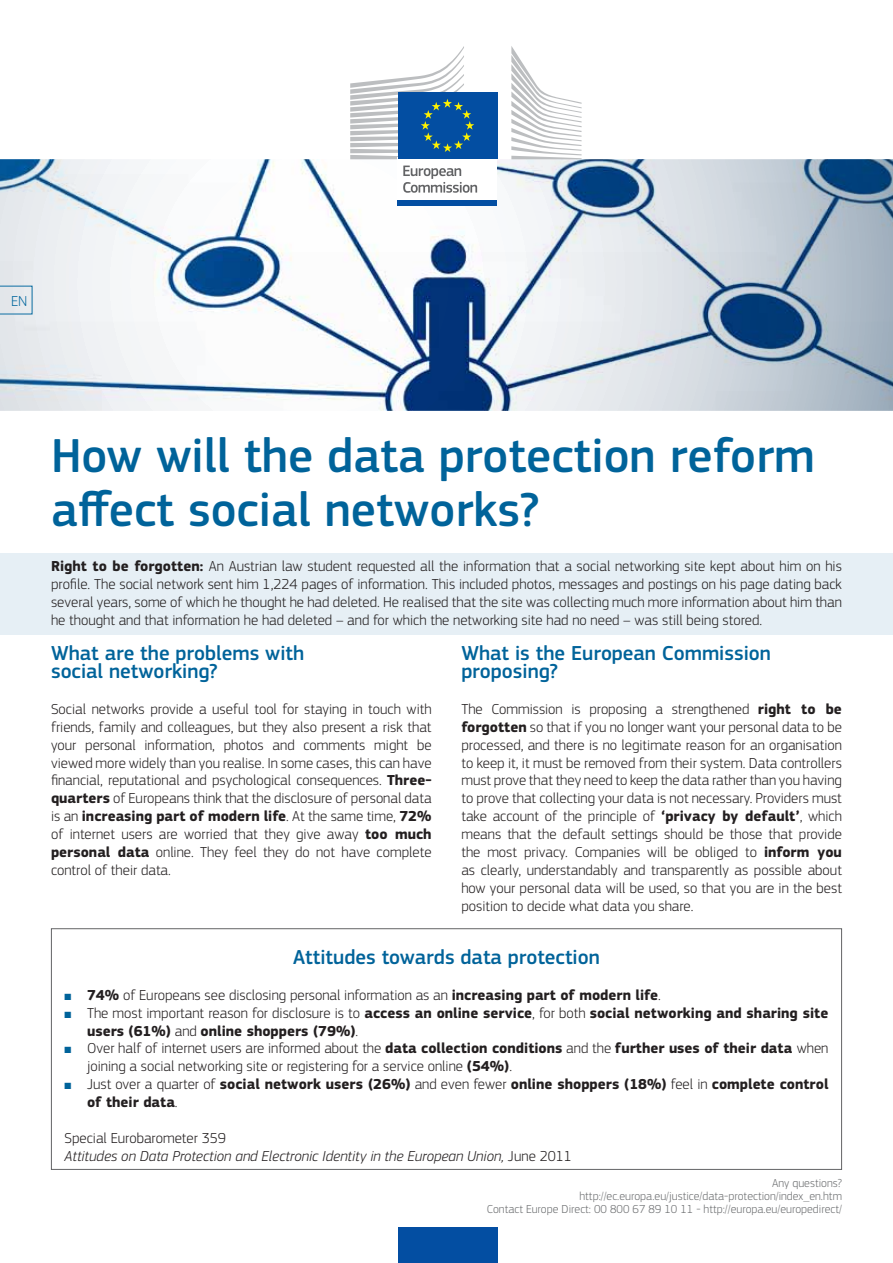
<style>
.page{position:relative;width:893px;height:1263px;background:#fff}
.page>*{position:absolute;margin:0;border:0;box-sizing:border-box;transform-origin:0 0}
.t1{font:500 49.5px/54px "EC Square Sans Pro";color:#00639a}
.t2{font:500 21px/17.9px "EC Square Sans Pro";color:#00639a}
.t3{font:300 15px/17.9px "EC Square Sans Pro";color:#231f20;text-align:justify}
.t4{font:700 15px/17.9px "EC Square Sans Pro";color:#231f20}
.t5{font:italic 300 15px/17.9px "EC Square Sans Pro";color:#231f20}
.t6{font:300 15px "EC Square Sans Pro";color:#00639a}
.t7{font:300 12px/12.8px "EC Square Sans Pro";color:#6d6f71;text-align:right}
.s1{font-weight:700}
.s2{color:#00639a}
.s3{font-weight:300}
.s4{font-style:normal}
</style>
<div class="page">
<img style="left:0;top:159px;width:893px;height:252px">
<div style="left:0;top:553px;width:893px;height:82px;background:#e6eff5"></div>
<div style="left:51px;top:928px;width:791px;height:242px;border:1px solid #636466"></div>
<div style="left:397px;top:157px;width:100px;height:45px;background:#fff"></div>
<div style="left:398px;top:93px;width:99px;height:66px;background:#034ea2"></div>
<svg style="left:350px;top:46px;width:124px;height:113px"></svg>
<div style="left:397px;top:200px;width:100px;height:6px;background:#034ea2"></div>
<svg style="left:511px;top:46px;width:71px;height:113px"></svg>
<svg style="left:403px;top:166px;width:74px;height:27px"></svg>
<div style="left:398px;top:1227px;width:99px;height:36px;background:#034ea2"></div>
<svg style="left:0;top:286px;width:32px;height:28px"></svg>
<p class="t6" style="left:11px;top:292px;width:18px">EN</p>
<h1 class="t1" style="left:51px;top:430px;width:765px">How will the data protection reform affect social networks?</h1>
<p class="t3" style="left:51px;top:557px;width:792px"><span class="s1">Right to be forgotten:</span> An Austrian law student requested all the information that a social networking site kept about him on his profile. The social network sent him 1,224 pages of information. This included photos, messages and postings on his page dating back several years, some of which he thought he had deleted. He realised that the site was collecting much more information about him than he thought and that information he had deleted – and for which the networking site had no need – was still being stored.</p>
<h2 class="t2" style="left:51px;top:645px;width:255px">What are the problems with social networking?</h2>
<p class="t3" style="left:51px;top:700px;width:382px">Social networks provide a useful tool for staying in touch with friends, family and colleagues, but they also present a risk that your personal information, photos and comments might be viewed more widely than you realise. In some cases, this can have financial, reputational and psychological consequences. <span class="s1">Three&shy;quarters</span> of Europeans think that the disclosure of personal data is an <span class="s1">increasing part of modern life</span>. At the same time, <span class="s1">72% </span>of internet users are worried that they give away <span class="s1">too much personal data</span> online. They feel they do not have complete control of their data.</p>
<h2 class="t2" style="left:461px;top:645px;width:311px">What is the European Commission proposing?</h2>
<p class="t3" style="left:461px;top:700px;width:382px">The Commission is proposing a strengthened <span class="s1">right to be forgotten</span> so that if you no longer want your personal data to be processed, and there is no legitimate reason for an organisation to keep it, it must be removed from their system. Data controllers must prove that they need to keep the data rather than you having to prove that collecting your data is not necessary. Providers must take account of the principle of <span class="s1">‘privacy by default’</span>, which means that the default settings should be those that provide the most privacy. Companies will be obliged to <span class="s1">inform you </span>as clearly, understandably and transparently as possible about how your personal data will be used, so that you are in the best position to decide what data you share.</p>
<h2 class="t2" style="left:293px;top:949px;width:308px">Attitudes towards data protection</h2>
<p class="t3" style="left:65px;top:986px;width:598px"><span class="s2">■</span> <span class="s1">74%</span> of Europeans see disclosing personal information as an <span class="s1">increasing part of modern life</span>.</p>
<p class="t4" style="left:87px;top:1004px;width:743px;text-indent:-22px"><span class="s2">■</span> <span class="s3">The most important reason for disclosure is to</span> access an online service<span class="s3">, for both</span> social networking and sharing site users (61%) <span class="s3">and</span> online shoppers (79%)<span class="s3">.</span></p>
<p class="t3" style="left:87px;top:1039px;width:743px;text-indent:-22px"><span class="s2">■</span> Over half of internet users are informed about the <span class="s1">data collection conditions</span> and the <span class="s1">further uses of their data</span> when joining a social networking site or registering for a service online <span class="s1">(54%)</span>.</p>
<p class="t4" style="left:87px;top:1076px;width:743px;text-indent:-22px"><span class="s2">■</span> <span class="s3">Just over a quarter of</span> social network users (26%) <span class="s3">and even fewer</span> online shoppers (18%) <span class="s3">feel in</span> complete control of their data<span class="s3">.</span></p>
<p class="t5" style="left:65px;top:1129px;width:509px"><span class="s4">Special Eurobarometer 359<br></span>Attitudes on Data Protection and Electronic Identity in the European Union, <span class="s4">June 2011</span></p>
<p class="t7" style="left:487px;top:1177px;width:357px">Any questions?<br>http://ec.europa.eu/justice/data-protection/index_en.htm<br>Contact Europe Direct: 00 800 67 89 10 11 - http://europa.eu/europedirect/</p>
</div>
